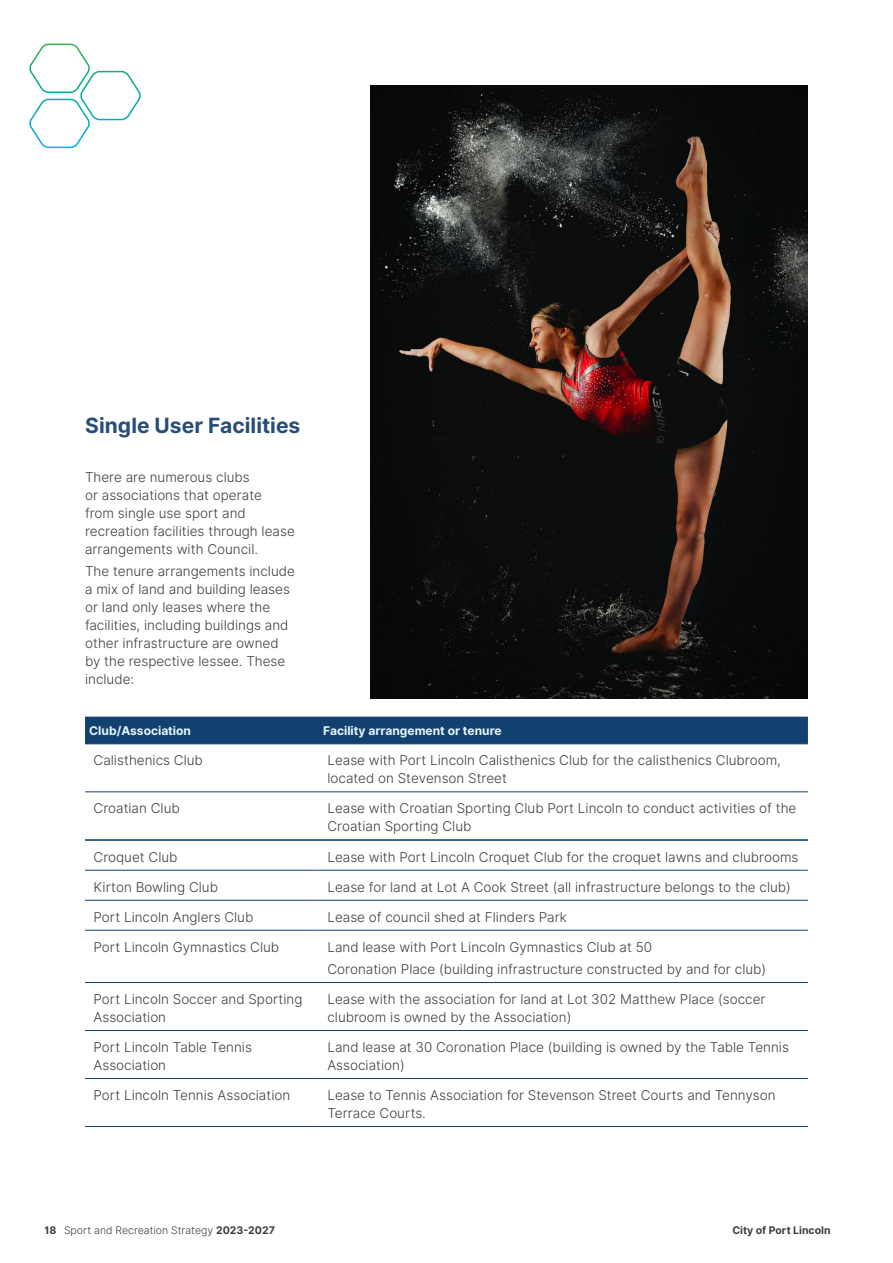
<style>
.page{position:relative;width:893px;height:1263px;background:#fff}
.page>*{position:absolute;margin:0;border:0;box-sizing:border-box;transform-origin:0 0}
.t1{font:700 21px "Inter";letter-spacing:.005em;color:#294d79}
.body{font:13.5px/18px "Inter Light BETA";color:#3e3e3f}
.Table_Head_text{font:700 12px "Inter";color:#e5f5fc}
.body-2{font:10.5px "Inter Light BETA";color:#3e3e3f}
.t2{font:700 10.5px "Inter";color:#3e3e3f}
.s1{font-family:"Inter";font-weight:700}
</style>
<div class="page">
<hr style="left:85px;top:840px;width:234px;height:1px;background:#124170">
<hr style="left:319px;top:840px;width:489px;height:1px;background:#124170">
<hr style="left:85px;top:870px;width:234px;height:1px;background:#124170">
<hr style="left:319px;top:870px;width:489px;height:1px;background:#124170">
<hr style="left:85px;top:900px;width:234px;height:1px;background:#124170">
<hr style="left:319px;top:900px;width:489px;height:1px;background:#124170">
<hr style="left:85px;top:930px;width:234px;height:1px;background:#124170">
<hr style="left:319px;top:930px;width:489px;height:1px;background:#124170">
<hr style="left:85px;top:982px;width:234px;height:1px;background:#124170">
<hr style="left:319px;top:982px;width:489px;height:1px;background:#124170">
<hr style="left:85px;top:1030px;width:234px;height:1px;background:#124170">
<hr style="left:319px;top:1030px;width:489px;height:1px;background:#124170">
<hr style="left:85px;top:1078px;width:234px;height:1px;background:#124170">
<hr style="left:319px;top:1078px;width:489px;height:1px;background:#124170">
<hr style="left:85px;top:1126px;width:234px;height:1px;background:#124170">
<hr style="left:319px;top:1126px;width:489px;height:1px;background:#124170">
<div style="left:85px;top:718px;width:723px;height:25px;background:#124170"></div>
<hr style="left:85px;top:791px;width:234px;height:1px;background:#124170">
<hr style="left:319px;top:791px;width:489px;height:1px;background:#124170">
<hr style="left:85px;top:839px;width:234px;height:1px;background:#124170">
<hr style="left:319px;top:839px;width:489px;height:1px;background:#124170">
<hr style="left:85px;top:717px;width:234px;height:1px;background:#124170">
<hr style="left:319px;top:717px;width:489px;height:1px;background:#124170">
<hr style="left:85px;top:743px;width:234px;height:1px;background:#124170">
<hr style="left:319px;top:743px;width:489px;height:1px;background:#124170">
<img style="left:371px;top:85px;width:437px;height:614px">
<svg style="left:29px;top:43px;width:112px;height:106px"></svg>
<h1 class="t1" style="left:85px;top:410px;width:217px">Single User Facilities</h1>
<p class="body" style="left:85px;top:468px;width:211px">There are numerous clubs<br>or associations that operate<br>from single use sport and recreation facilities through lease arrangements with Council.</p>
<p class="body" style="left:85px;top:562px;width:211px">The tenure arrangements include a mix of land and building leases or land only leases where the facilities, including buildings and other infrastructure are owned by the respective lessee. These include:</p>
<p class="Table_Head_text" style="left:89px;top:722px;width:103px">Club/Association</p>
<p class="Table_Head_text" style="left:323px;top:722px;width:180px">Facility arrangement or tenure</p>
<p class="body" style="left:94px;top:752px;width:111px">Calisthenics Club</p>
<p class="body" style="left:327px;top:752px;width:455px">Lease with Port Lincoln Calisthenics Club for the calisthenics Clubroom, located on Stevenson Street</p>
<p class="body" style="left:94px;top:800px;width:88px">Croatian Club</p>
<p class="body" style="left:327px;top:800px;width:471px">Lease with Croatian Sporting Club Port Lincoln to conduct activities of the<br>Croatian Sporting Club</p>
<p class="body" style="left:94px;top:848px;width:85px">Croquet Club</p>
<p class="body" style="left:327px;top:848px;width:473px">Lease with Port Lincoln Croquet Club for the croquet lawns and clubrooms</p>
<p class="body" style="left:94px;top:878px;width:126px">Kirton Bowling Club</p>
<p class="body" style="left:327px;top:878px;width:465px">Lease for land at Lot A Cook Street (all infrastructure belongs to the club)</p>
<p class="body" style="left:94px;top:908px;width:161px">Port Lincoln Anglers Club</p>
<p class="body" style="left:327px;top:908px;width:241px">Lease of council shed at Flinders Park</p>
<p class="body" style="left:94px;top:938px;width:187px">Port Lincoln Gymnastics Club</p>
<p class="body" style="left:327px;top:938px;width:326px">Land lease with Port Lincoln Gymnastics Club at 50</p>
<p class="body" style="left:327px;top:960px;width:440px">Coronation Place (building infrastructure constructed by and for club)</p>
<p class="body" style="left:94px;top:990px;width:210px">Port Lincoln Soccer and Sporting<br>Association</p>
<p class="body" style="left:327px;top:990px;width:440px">Lease with the association for land at Lot 302 Matthew Place (soccer clubroom is owned by the Association)</p>
<p class="body" style="left:94px;top:1038px;width:160px">Port Lincoln Table Tennis<br>Association</p>
<p class="body" style="left:327px;top:1038px;width:463px">Land lease at 30 Coronation Place (building is owned by the Table Tennis<br>Association)</p>
<p class="body" style="left:94px;top:1086px;width:198px">Port Lincoln Tennis Association</p>
<p class="body" style="left:327px;top:1086px;width:450px">Lease to Tennis Association for Stevenson Street Courts and Tennyson<br>Terrace Courts.</p>
<p class="body-2" style="left:45px;top:1222px;width:232px"><span class="s1">18</span> Sport and Recreation Strategy <span class="s1">2023-2027</span></p>
<p class="t2" style="left:732px;top:1222px;width:100px">City of Port Lincoln</p>
</div>
